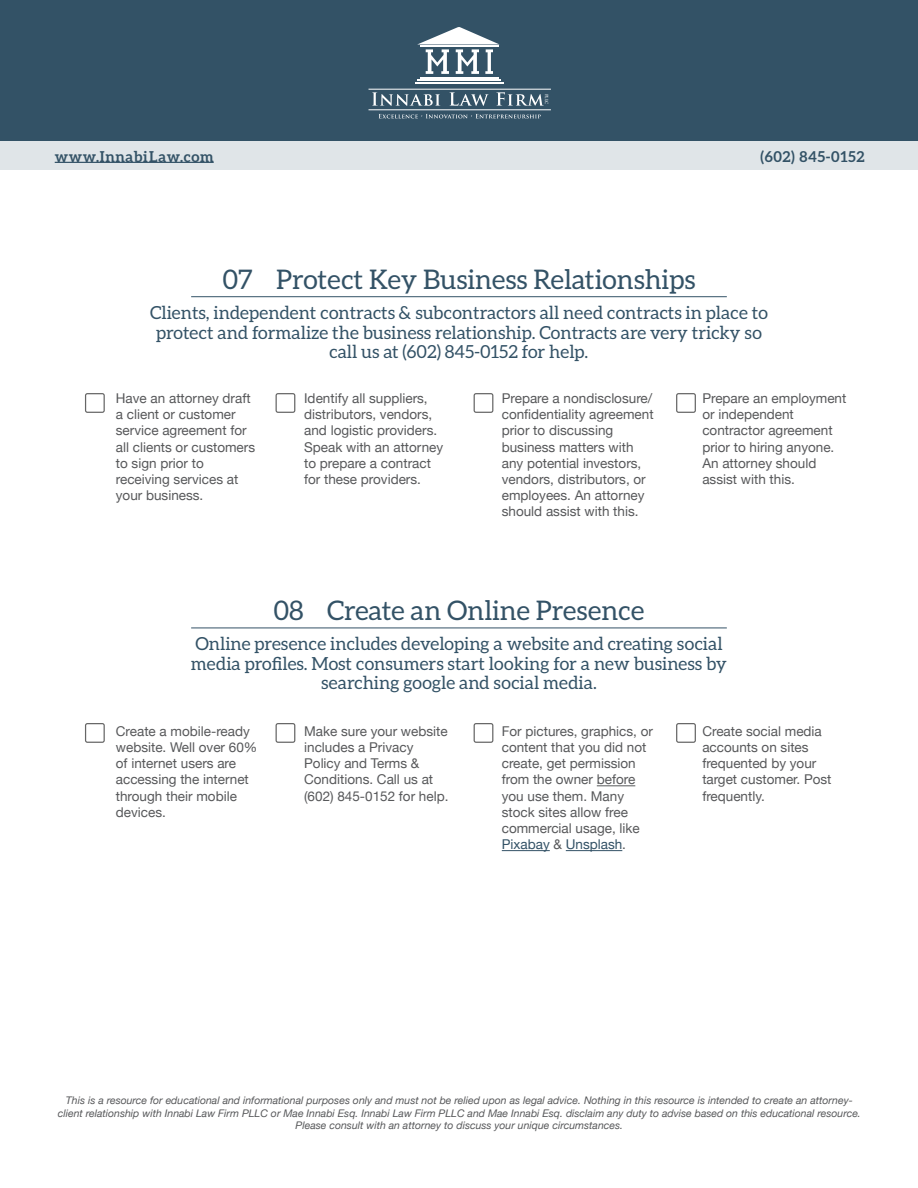
<style>
.page{position:relative;width:918px;height:1188px;background:#fff}
.page>*{position:absolute;margin:0;border:0;box-sizing:border-box;transform-origin:0 0}
.t1{font:27px "Aleo";color:#335266}
.t2{font:18px/19.5px "Aleo";color:#335266;text-align:center}
.t3{font:700 15px "Aleo";letter-spacing:.04em;color:#335266}
.t4{font:13.5px/16.2px "Helvetica Neue";color:#57585a}
.t5{font:italic 10.5px/12.6px "Helvetica Neue";color:#57585a;text-align:center}
.t6{font:700 4.05px "Trajan Pro";color:#fff}
.s1{color:#335266}
</style>
<div class="page">
<div style="left:0;top:0;width:918px;height:142px;background:#335266"></div>
<hr style="left:417px;top:79px;width:84px;height:2px;background:#fff">
<hr style="left:415px;top:82px;width:88px;height:2px;background:#fff">
<hr style="left:420px;top:77px;width:78px;height:1px;background:#fff">
<svg style="left:417px;top:27px;width:83px;height:47px"></svg>
<svg style="left:379px;top:114px;width:162px;height:4px"></svg>
<svg style="left:372px;top:92px;width:68px;height:14px"></svg>
<svg style="left:449px;top:92px;width:40px;height:14px"></svg>
<svg style="left:496px;top:92px;width:48px;height:14px"></svg>
<hr style="left:369px;top:89px;width:182px;height:1px;background:#fff">
<hr style="left:369px;top:110px;width:182px;height:1px;background:#fff">
<div style="left:0;top:142px;width:918px;height:28px;background:#e0e5e8"></div>
<hr style="left:55px;top:162px;width:159px;height:1px;background:#335266">
<hr style="left:597px;top:785px;width:38px;height:1px;background:#57585a">
<hr style="left:502px;top:850px;width:48px;height:1px;background:#335266">
<hr style="left:566px;top:850px;width:56px;height:1px;background:#335266">
<hr style="left:191px;top:296px;width:536px;height:1px;background:#335266">
<hr style="left:191px;top:628px;width:536px;height:1px;background:#335266">
<svg style="left:85px;top:393px;width:20px;height:20px"></svg>
<svg style="left:85px;top:723px;width:20px;height:20px"></svg>
<svg style="left:276px;top:393px;width:19px;height:20px"></svg>
<svg style="left:276px;top:723px;width:19px;height:20px"></svg>
<svg style="left:474px;top:393px;width:19px;height:20px"></svg>
<svg style="left:474px;top:723px;width:19px;height:20px"></svg>
<svg style="left:676px;top:393px;width:20px;height:20px"></svg>
<svg style="left:676px;top:723px;width:20px;height:20px"></svg>
<p class="t6" style="left:549px;top:94px;width:12px;rotate:90deg">PLLC</p>
<p class="t3" style="left:55px;top:148px;width:160px">www.InnabiLaw.com</p>
<p class="t3" style="left:760px;top:148px;width:106px">(602) 845-0152</p>
<p class="t1" style="left:222px;top:264px;width:475px">07 Protect Key Business Relationships</p>
<p class="t2" style="left:150px;top:303px;width:619px">Clients, independent contracts &amp; subcontractors all need contracts in place to protect and formalize the business relationship. Contracts are very tricky so call us at (602) 845-0152 for help.</p>
<p class="t4" style="left:116px;top:391px;width:141px">Have an attorney draft a client or customer service agreement for all clients or customers to sign prior to receiving services at your business.</p>
<p class="t4" style="left:304px;top:391px;width:141px">Identify all suppliers, distributors, vendors, and logistic providers.<br>Speak with an attorney to prepare a contract for these providers.</p>
<p class="t4" style="left:502px;top:391px;width:153px">Prepare a nondisclosure/ confidentiality agreement prior to discussing business matters with any potential investors, vendors, distributors, or employees. An attorney should assist with this.</p>
<p class="t1" style="left:273px;top:595px;width:373px">08 Create an Online Presence</p>
<p class="t4" style="left:702px;top:391px;width:146px">Prepare an employment or independent contractor agreement prior to hiring anyone.<br>An attorney should assist with this.</p>
<p class="t2" style="left:191px;top:634px;width:538px">Online presence includes developing a website and creating social media profiles. Most consumers start looking for a new business by searching google and social media.</p>
<p class="t4" style="left:116px;top:724px;width:143px">Create a mobile-ready website. Well over 60% of internet users are accessing the internet through their mobile devices.</p>
<p class="t4" style="left:304px;top:724px;width:146px">Make sure your website includes a Privacy<br>Policy and Terms &amp;<br>Conditions. Call us at (602) 845-0152 for help.</p>
<p class="t4" style="left:502px;top:724px;width:153px">For pictures, graphics, or content that you did not create, get permission from the owner before you use them. Many stock sites allow free commercial usage, like<br><span class="s1">Pixabay</span> &amp; <span class="s1">Unsplash</span>.</p>
<p class="t4" style="left:702px;top:724px;width:131px">Create social media accounts on sites frequented by your target customer. Post frequently.</p>
<p class="t5" style="left:58px;top:1095px;width:805px">This is a resource for educational and informational purposes only and must not be relied upon as legal advice. Nothing in this resource is intended to create an attorney&shy;client relationship with Innabi Law Firm PLLC or Mae Innabi Esq. Innabi Law Firm PLLC and Mae Innabi Esq. disclaim any duty to advise based on this educational resource.<br>Please consult with an attorney to discuss your unique circumstances.</p>
</div>
